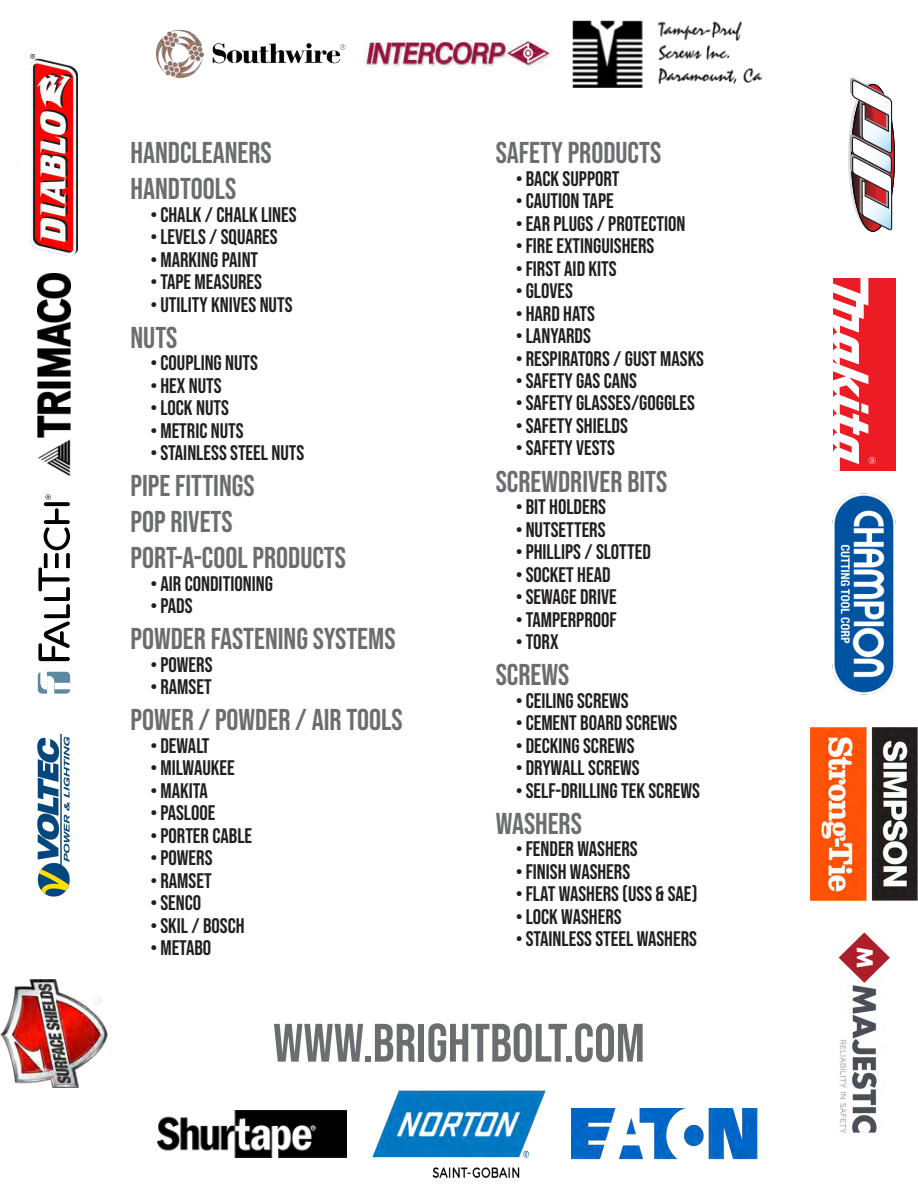
<style>
.page{position:relative;width:918px;height:1188px;background:#fff}
.page>*{position:absolute;margin:0;border:0;box-sizing:border-box;transform-origin:0 0}
.Paragraph_Style_1{font:54px "Bebas Neue";color:#6c6d70}
.t1{font:30px "Bebas Neue";color:#6c6d70}
.t2{font:21px "Bebas Neue";color:#231f20}
</style>
<div class="page">
<img style="left:31px;top:54px;width:46px;height:202px">
<img style="left:38px;top:274px;width:32px;height:201px">
<svg style="left:38px;top:672px;width:32px;height:22px"></svg>
<svg style="left:38px;top:494px;width:32px;height:167px"></svg>
<img style="left:37px;top:733px;width:33px;height:164px">
<img style="left:0;top:979px;width:108px;height:108px">
<img style="left:158px;top:1110px;width:189px;height:48px">
<img style="left:372px;top:1090px;width:174px;height:88px">
<img style="left:571px;top:1108px;width:187px;height:52px">
<img style="left:157px;top:31px;width:189px;height:46px">
<img style="left:364px;top:41px;width:190px;height:26px">
<img style="left:572px;top:20px;width:189px;height:68px">
<svg style="left:848px;top:77px;width:47px;height:155px"></svg>
<div style="left:833px;top:278px;width:62px;height:193px;background:#ec1b24"></div>
<svg style="left:833px;top:278px;width:43px;height:193px"></svg>
<img style="left:832px;top:493px;width:63px;height:202px">
<img style="left:810px;top:727px;width:108px;height:173px">
<img style="left:838px;top:932px;width:52px;height:202px">
<p class="t1" style="left:130px;top:136px;width:143px">HANDCLEANERS</p>
<p class="t1" style="left:130px;top:172px;width:107px">HANDTOOLS</p>
<p class="t2" style="left:151px;top:202px;width:148px">• CHALK / CHALK LINES</p>
<p class="t2" style="left:151px;top:225px;width:129px">• LEVELS / SQUARES</p>
<p class="t2" style="left:151px;top:247px;width:109px">• MARKING PAINT</p>
<p class="t2" style="left:151px;top:270px;width:113px">• TAPE MEASURES</p>
<p class="t2" style="left:151px;top:292px;width:143px">• UTILITY KNIVES NUTS</p>
<p class="t1" style="left:130px;top:320px;width:48px">NUTS</p>
<p class="t2" style="left:151px;top:351px;width:109px">• COUPLING NUTS</p>
<p class="t2" style="left:151px;top:373px;width:72px">• HEX NUTS</p>
<p class="t2" style="left:151px;top:396px;width:80px">• LOCK NUTS</p>
<p class="t2" style="left:151px;top:418px;width:94px">• METRIC NUTS</p>
<p class="t2" style="left:151px;top:441px;width:155px">• STAINLESS STEEL NUTS</p>
<p class="t1" style="left:130px;top:469px;width:126px">PIPE FITTINGS</p>
<p class="t1" style="left:130px;top:505px;width:104px">POP RIVETS</p>
<p class="t1" style="left:130px;top:541px;width:217px">PORT-A-COOL PRODUCTS</p>
<p class="t2" style="left:151px;top:571px;width:124px">• AIR CONDITIONING</p>
<p class="t2" style="left:151px;top:594px;width:43px">• PADS</p>
<p class="t1" style="left:130px;top:622px;width:267px">POWDER FASTENING SYSTEMS</p>
<p class="t2" style="left:151px;top:652px;width:63px">• POWERS</p>
<p class="t2" style="left:151px;top:675px;width:62px">• RAMSET</p>
<p class="t1" style="left:130px;top:703px;width:274px">POWER / POWDER / AIR TOOLS</p>
<p class="t2" style="left:151px;top:733px;width:60px">• DEWALT</p>
<p class="t2" style="left:151px;top:756px;width:86px">• MILWAUKEE</p>
<p class="t2" style="left:151px;top:778px;width:59px">• MAKITA</p>
<p class="t2" style="left:151px;top:801px;width:66px">• PASLOOE</p>
<p class="t2" style="left:151px;top:823px;width:103px">• PORTER CABLE</p>
<p class="t2" style="left:151px;top:846px;width:63px">• POWERS</p>
<p class="t2" style="left:151px;top:868px;width:62px">• RAMSET</p>
<p class="t2" style="left:151px;top:891px;width:52px">• SENCO</p>
<p class="t2" style="left:151px;top:913px;width:95px">• SKIL / BOSCH</p>
<p class="t2" style="left:151px;top:936px;width:62px">• METABO</p>
<p class="t1" style="left:496px;top:136px;width:167px">SAFETY PRODUCTS</p>
<p class="t2" style="left:516px;top:166px;width:105px">• BACK SUPPORT</p>
<p class="t2" style="left:516px;top:189px;width:99px">• CAUTION TAPE</p>
<p class="t2" style="left:516px;top:211px;width:171px">• EAR PLUGS / PROTECTION</p>
<p class="t2" style="left:516px;top:234px;width:140px">• FIRE EXTINGUISHERS</p>
<p class="t2" style="left:516px;top:256px;width:102px">• FIRST AID KITS</p>
<p class="t2" style="left:516px;top:279px;width:58px">• GLOVES</p>
<p class="t2" style="left:516px;top:301px;width:80px">• HARD HATS</p>
<p class="t2" style="left:516px;top:324px;width:76px">• LANYARDS</p>
<p class="t2" style="left:516px;top:346px;width:190px">• RESPIRATORS / GUST MASKS</p>
<p class="t2" style="left:516px;top:369px;width:123px">• SAFETY GAS CANS</p>
<p class="t2" style="left:516px;top:391px;width:180px">• SAFETY GLASSES/GOGGLES</p>
<p class="t2" style="left:516px;top:414px;width:113px">• SAFETY SHIELDS</p>
<p class="t2" style="left:516px;top:436px;width:100px">• SAFETY VESTS</p>
<p class="t1" style="left:496px;top:464px;width:173px">SCREWDRIVER BITS</p>
<p class="t2" style="left:516px;top:495px;width:92px">• BIT HOLDERS</p>
<p class="t2" style="left:516px;top:517px;width:91px">• NUTSETTERS</p>
<p class="t2" style="left:516px;top:540px;width:136px">• PHILLIPS / SLOTTED</p>
<p class="t2" style="left:516px;top:562px;width:96px">• SOCKET HEAD</p>
<p class="t2" style="left:516px;top:585px;width:102px">• SEWAGE DRIVE</p>
<p class="t2" style="left:516px;top:607px;width:102px">• TAMPERPROOF</p>
<p class="t2" style="left:516px;top:630px;width:44px">• TORX</p>
<p class="t1" style="left:496px;top:658px;width:75px">SCREWS</p>
<p class="t2" style="left:516px;top:688px;width:114px">• CEILING SCREWS</p>
<p class="t2" style="left:516px;top:711px;width:163px">• CEMENT BOARD SCREWS</p>
<p class="t2" style="left:516px;top:733px;width:120px">• DECKING SCREWS</p>
<p class="t2" style="left:516px;top:756px;width:125px">• DRYWALL SCREWS</p>
<p class="t2" style="left:516px;top:778px;width:185px">• SELF-DRILLING TEK SCREWS</p>
<p class="t1" style="left:496px;top:806px;width:88px">WASHERS</p>
<p class="t2" style="left:516px;top:837px;width:123px">• FENDER WASHERS</p>
<p class="t2" style="left:516px;top:859px;width:116px">• FINISH WASHERS</p>
<p class="t2" style="left:516px;top:882px;width:183px">• FLAT WASHERS (USS &amp; SAE)</p>
<p class="t2" style="left:516px;top:904px;width:107px">• LOCK WASHERS</p>
<p class="t2" style="left:516px;top:927px;width:183px">• STAINLESS STEEL WASHERS</p>
<p class="Paragraph_Style_1" style="left:273px;top:1012px;width:373px">WWW.BRIGHTBOLT.COM</p>
</div>
